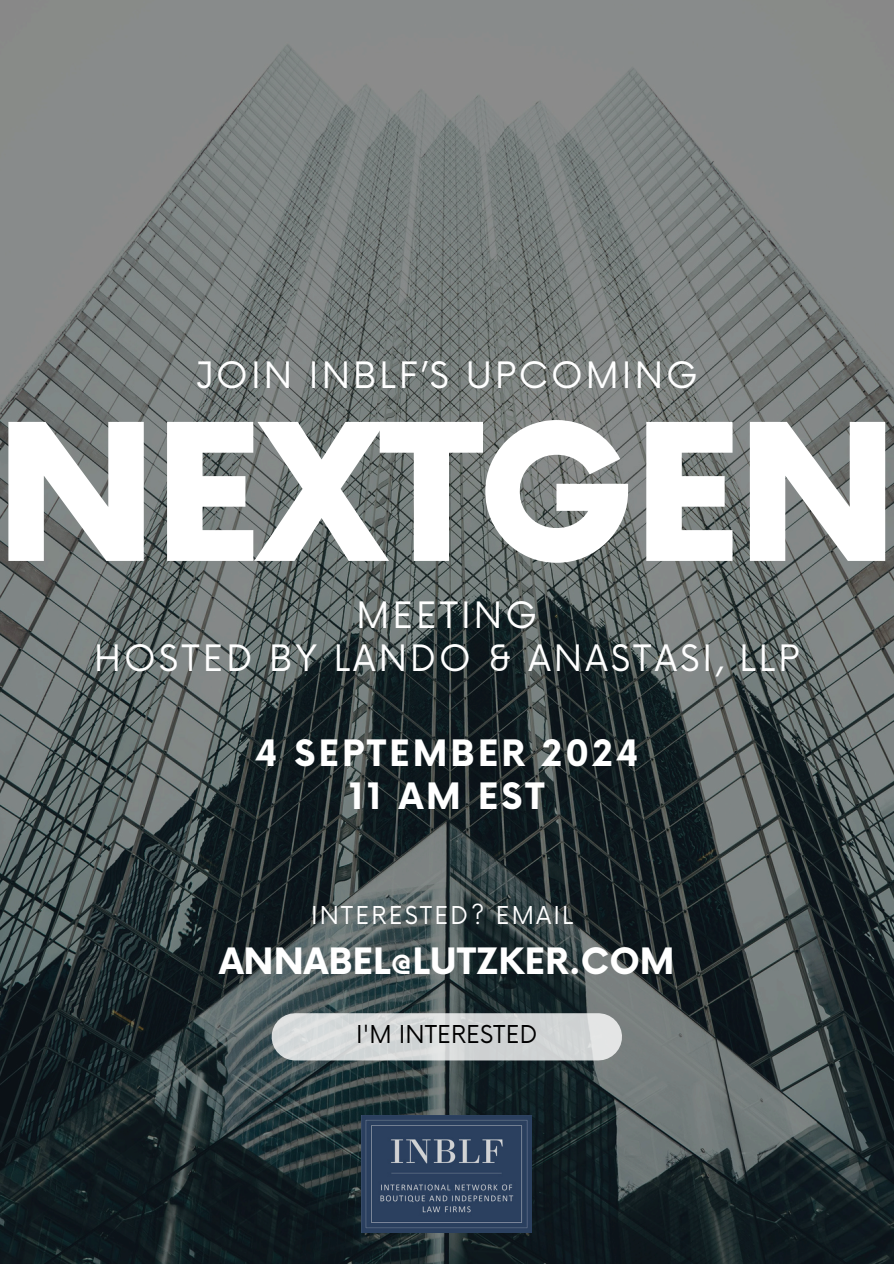
<style>
.page{position:relative;width:894px;height:1264px;background:#fff}
.page>*{position:absolute;margin:0;border:0;box-sizing:border-box;transform-origin:0 0}
.t1{font:900 185.25px "Now";letter-spacing:-.02em;color:#fff}
.t2{font:35.4px/42.8px "Now";letter-spacing:.085em;color:#fff;text-align:center}
.t3{font:700 35.4px/43.8px "Now";letter-spacing:.085em;color:#fff;text-align:center}
.t4{font:700 35.4px "Now";color:#fff}
.t5{font:24px "Now";letter-spacing:.085em;color:#fff}
.t6{font:24px "Now";color:#000}
</style>
<div class="page">
<img style="left:0;top:0;width:893px;height:1263px">
<img style="left:362px;top:1115px;width:169px;height:117px">
<svg style="left:295px;top:1013px;width:303px;height:47px;fill:#d2d6d6"></svg>
<p class="t2" style="left:196px;top:351px;width:503px">JOIN INBLF’S UPCOMING</p>
<h1 class="t1" style="left:-4px;top:359px;width:903px">NEXTGEN</h1>
<p class="t2" style="left:94px;top:591px;width:706px">MEETING<br>HOSTED BY LANDO &amp; ANASTASI, LLP</p>
<p class="t3" style="left:255px;top:729px;width:385px">4 SEPTEMBER 2024<br>11 AM EST</p>
<p class="t5" style="left:311px;top:895px;width:263px">INTERESTED? EMAIL</p>
<p class="t4" style="left:219px;top:934px;width:457px">ANNABEL@LUTZKER.COM</p>
<p class="t6" style="left:356px;top:1014px;width:182px">I'M INTERESTED</p>
</div>
